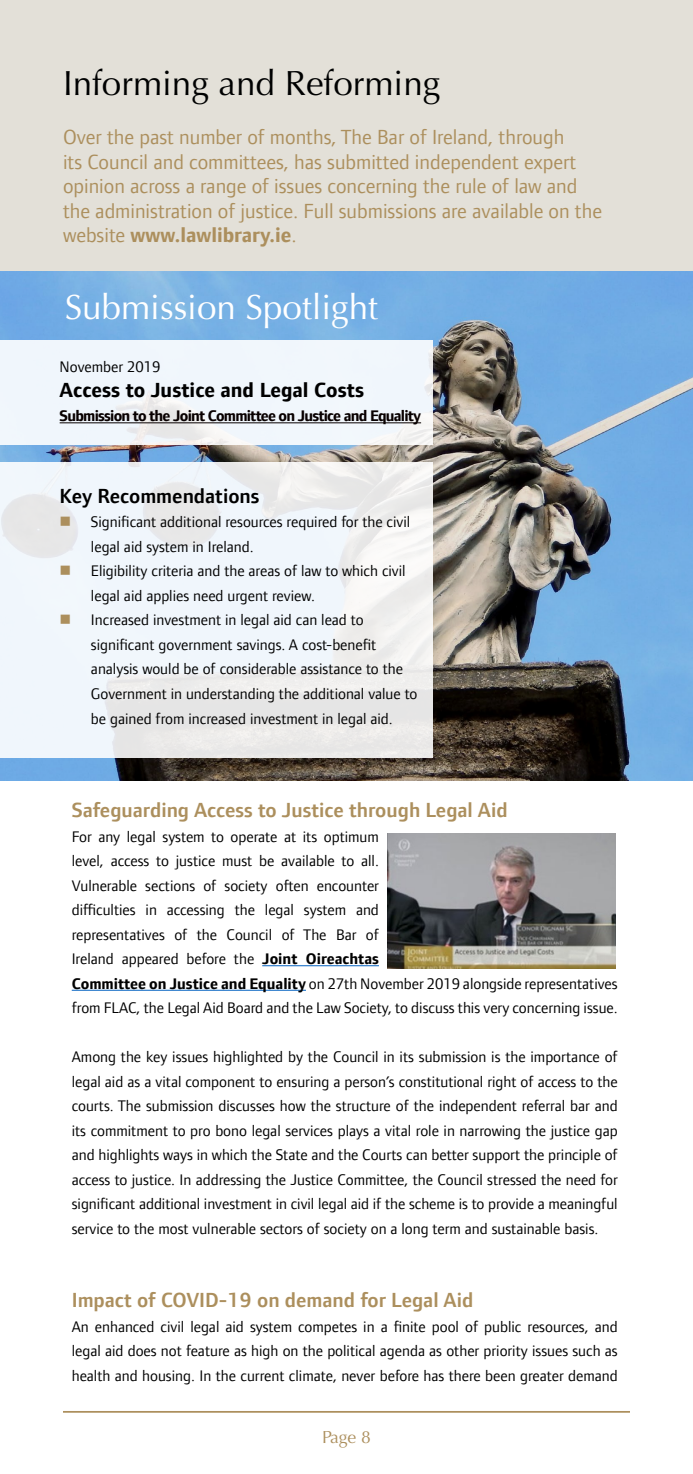
<style>
.page{position:relative;width:693px;height:1474px;background:#fff}
.page>*{position:absolute;margin:0;border:0;box-sizing:border-box;transform-origin:0 0}
.t1{font:35px "Optima";color:#000101}
.t2{font:35px "Optima";color:#fff}
.t3{font:21px/24.5px "Foundry Form Sans OT2 W04";color:#ac8f5d}
.t4{font:600 21px "Foundry Form Sans OT2 W04";color:#ac8f5d}
.t5{font:700 21px "Foundry Form Sans OT2 W04";color:#000}
.t6{font:600 21px "Foundry Form Sans OT2 W04";color:#000}
.t7{font:17.5px "Optima";color:#ac8f5d}
.t8{font:15.75px/24.5px "Foundry Form Sans OT2 W04";color:#000}
.t9{font:700 15.75px "Foundry Form Sans OT2 W04";letter-spacing:-.05em;color:#080000}
.s1{font-weight:700}
</style>
<div class="page">
<hr style="left:63px;top:1410px;width:567px;height:2px;background:#ac8f5d">
<div style="left:0;top:0;width:693px;height:273px;background:#e3e0d8"></div>
<hr style="left:262px;top:965px;width:117px;height:1px;background:#0563c1">
<hr style="left:72px;top:990px;width:234px;height:1px;background:#0563c1">
<svg style="left:0;top:271px;width:693px;height:509px;background:#6e8da8"></svg>
<svg style="left:0;top:340px;width:432px;height:104px;fill:#f0f6fc"></svg>
<hr style="left:60px;top:422px;width:361px;height:1px;background:#080000">
<svg style="left:0;top:462px;width:432px;height:296px;fill:#f0f6fc"></svg>
<img style="left:388px;top:833px;width:228px;height:136px">
<svg style="left:61px;top:517px;width:9px;height:9px"></svg>
<svg style="left:61px;top:566px;width:9px;height:9px"></svg>
<svg style="left:61px;top:615px;width:9px;height:9px"></svg>
<h1 class="t1" style="left:63px;top:63px;width:379px">Informing and Reforming</h1>
<p class="t3" style="left:63px;top:125px;width:541px">Over the past number of months, The Bar of Ireland, through<br>its Council and committees, has submitted independent expert opinion across a range of issues concerning the rule of law and the administration of justice. Full submissions are available on the website <span class="s1">www.lawlibrary.ie</span>.</p>
<h1 class="t2" style="left:65px;top:287px;width:315px">Submission Spotlight</h1>
<p class="t8" style="left:60px;top:355px;width:102px">November 2019</p>
<h2 class="t5" style="left:60px;top:377px;width:306px">Access to Justice and Legal Costs</h2>
<p class="t9" style="left:60px;top:406px;width:363px">Submission to the Joint Committee on Justice and Equality</p>
<h2 class="t6" style="left:60px;top:483px;width:202px">Key Recommendations</h2>
<p class="t8" style="left:91px;top:510px;width:328px">Significant additional resources required for the civil legal aid system in Ireland.<br>Eligibility criteria and the areas of law to which civil legal aid applies need urgent review.<br>Increased investment in legal aid can lead to significant government savings. A cost-benefit analysis would be of considerable assistance to the Government in understanding the additional value to be gained from increased investment in legal aid.</p>
<h2 class="t4" style="left:72px;top:797px;width:437px">Safeguarding Access to Justice through Legal Aid</h2>
<p class="t8" style="left:72px;top:824px;width:548px">For any legal system to operate at its optimum<br>level, access to justice must be available to all.<br>Vulnerable sections of society often encounter<br>difficulties in accessing the legal system and<br>representatives of the Council of The Bar of<br>Ireland appeared before the <span class="s1">Joint Oireachtas<br>Committee on Justice and Equality</span> on 27th November 2019 alongside representatives from FLAC, the Legal Aid Board and the Law Society, to discuss this very concerning issue.</p>
<p class="t8" style="left:72px;top:1044px;width:548px;text-align:justify">Among the key issues highlighted by the Council in its submission is the importance of legal aid as a vital component to ensuring a person’s constitutional right of access to the courts. The submission discusses how the structure of the independent referral bar and its commitment to pro bono legal services plays a vital role in narrowing the justice gap and highlights ways in which the State and the Courts can better support the principle of access to justice. In addressing the Justice Committee, the Council stressed the need for significant additional investment in civil legal aid if the scheme is to provide a meaningful service to the most vulnerable sectors of society on a long term and sustainable basis.</p>
<h2 class="t4" style="left:72px;top:1287px;width:403px">Impact of COVID-19 on demand for Legal Aid</h2>
<p class="t8" style="left:72px;top:1314px;width:548px;text-align:justify">An enhanced civil legal aid system competes in a finite pool of public resources, and legal aid does not feature as high on the political agenda as other priority issues such as health and housing. In the current climate, never before has there been greater demand</p>
<p class="t7" style="left:322px;top:1426px;width:50px">Page 8</p>
</div>
